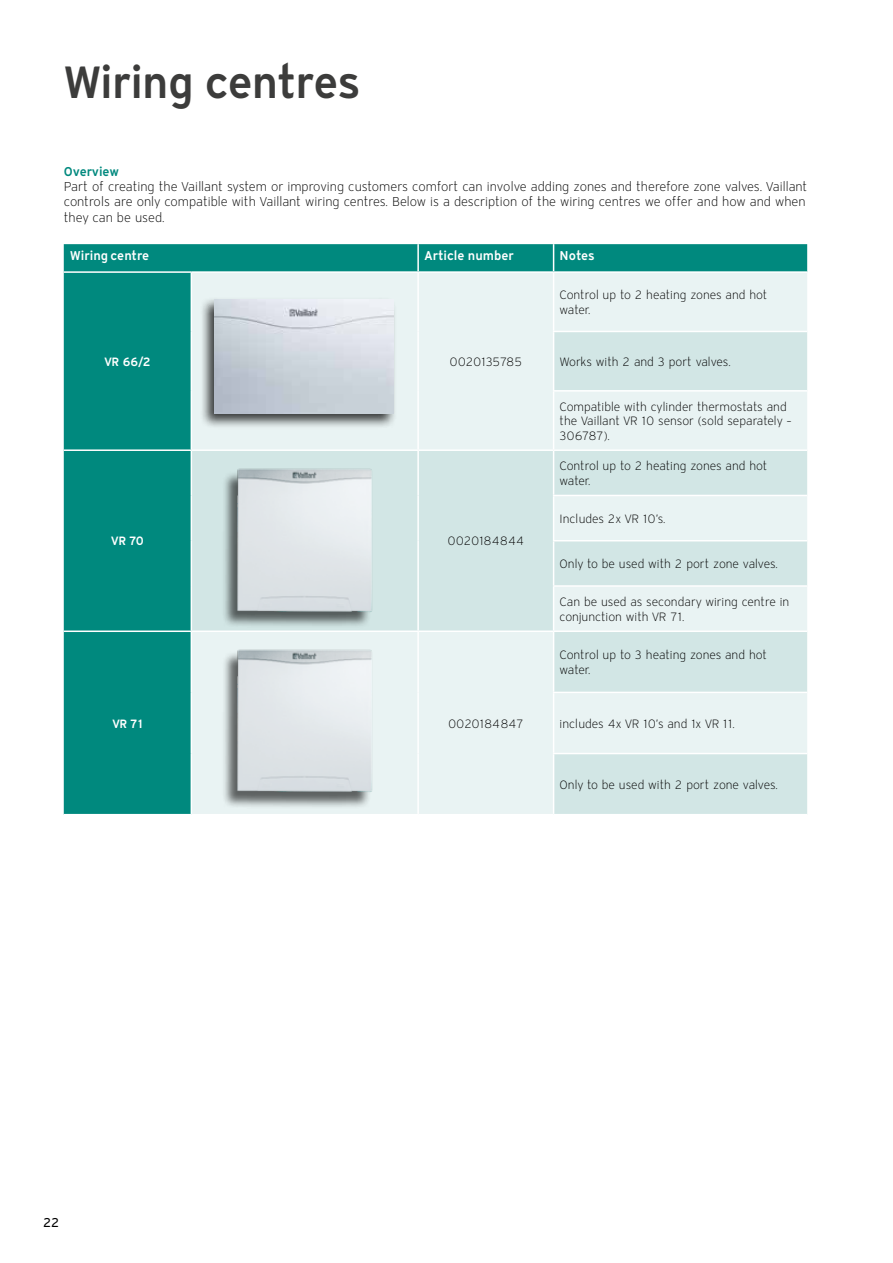
<style>
.page{position:relative;width:893px;height:1263px;background:#fff}
.page>*{position:absolute;margin:0;border:0;box-sizing:border-box;transform-origin:0 0}
.t1{font:600 45px "Vaillant 16";letter-spacing:-.02em;color:#3c3c3b}
.t2{font:300 12.75px/15.3px "Vaillant 16";letter-spacing:-.005em;color:#000}
.t3{font:600 12.75px "Vaillant 16";letter-spacing:-.005em;color:#fff}
.t4{font:600 12.75px "Vaillant 16";letter-spacing:-.005em;color:#00897e}
.t5{font:12.75px "Vaillant 16";color:#000}
.t6{font:300 12px/14.4px "Vaillant 16";letter-spacing:-.005em;color:#000}
.t7{font:600 12px "Vaillant 16";color:#fff}
</style>
<div class="page">
<div style="left:64px;top:273px;width:127px;height:541px;background:#00897e"></div>
<div style="left:192px;top:273px;width:615px;height:58px;background:#e9f3f3"></div>
<svg style="left:192px;top:331px;width:615px;height:483px;background:#deecec"></svg>
<div style="left:64px;top:244px;width:743px;height:27px;background:#00897e"></div>
<hr style="left:417px;top:273px;width:2px;height:58px;background:#fff">
<hr style="left:553px;top:273px;width:1px;height:58px;background:#fff">
<hr style="left:417px;top:331px;width:2px;height:60px;background:#fff">
<hr style="left:553px;top:331px;width:254px;height:1px;background:#fff">
<hr style="left:553px;top:332px;width:1px;height:58px;background:#fff">
<hr style="left:417px;top:391px;width:2px;height:58px;background:#fff">
<hr style="left:553px;top:390px;width:254px;height:2px;background:#fff">
<hr style="left:553px;top:392px;width:1px;height:57px;background:#fff">
<hr style="left:64px;top:449px;width:127px;height:2px;background:#fff">
<hr style="left:64px;top:630px;width:127px;height:2px;background:#fff">
<hr style="left:417px;top:632px;width:2px;height:60px;background:#fff">
<hr style="left:417px;top:692px;width:2px;height:61px;background:#fff">
<hr style="left:553px;top:693px;width:1px;height:60px;background:#fff">
<hr style="left:417px;top:753px;width:2px;height:61px;background:#fff">
<hr style="left:554px;top:449px;width:253px;height:2px;background:#fff">
<hr style="left:553px;top:495px;width:254px;height:1px;background:#fff">
<hr style="left:553px;top:540px;width:254px;height:1px;background:#fff">
<hr style="left:553px;top:585px;width:254px;height:2px;background:#fff">
<hr style="left:553px;top:632px;width:1px;height:60px;background:#fff">
<hr style="left:554px;top:630px;width:253px;height:2px;background:#fff">
<hr style="left:553px;top:692px;width:254px;height:1px;background:#fff">
<hr style="left:553px;top:754px;width:1px;height:60px;background:#fff">
<hr style="left:553px;top:753px;width:254px;height:1px;background:#fff">
<hr style="left:191px;top:449px;width:227px;height:2px;background:#fff">
<hr style="left:418px;top:449px;width:136px;height:2px;background:#fff">
<hr style="left:191px;top:630px;width:227px;height:2px;background:#fff">
<hr style="left:418px;top:630px;width:136px;height:2px;background:#fff">
<hr style="left:417px;top:451px;width:2px;height:44px;background:#fff">
<hr style="left:417px;top:495px;width:2px;height:46px;background:#fff">
<hr style="left:417px;top:541px;width:2px;height:45px;background:#fff">
<hr style="left:417px;top:586px;width:2px;height:44px;background:#fff">
<hr style="left:553px;top:451px;width:1px;height:44px;background:#fff">
<hr style="left:553px;top:496px;width:1px;height:44px;background:#fff">
<hr style="left:553px;top:541px;width:1px;height:44px;background:#fff">
<hr style="left:553px;top:587px;width:1px;height:43px;background:#fff">
<div style="left:199px;top:297px;width:198px;height:132px;background:#000;opacity:.75"></div>
<img style="left:214px;top:300px;width:179px;height:114px">
<div style="left:221px;top:471px;width:150px;height:158px;background:#000;opacity:.6"></div>
<img style="left:231px;top:464px;width:147px;height:154px">
<div style="left:221px;top:652px;width:150px;height:157px;background:#000;opacity:.6"></div>
<img style="left:231px;top:644px;width:147px;height:154px">
<h1 class="t1" style="left:63px;top:52px;width:299px">Wiring centres</h1>
<p class="t4" style="left:64px;top:162px;width:57px">Overview</p>
<p class="t2" style="left:64px;top:179px;width:745px">Part of creating the Vaillant system or improving customers comfort can involve adding zones and therefore zone valves. Vaillant controls are only compatible with Vaillant wiring centres. Below is a description of the wiring centres we offer and how and when they can be used.</p>
<p class="t3" style="left:70px;top:247px;width:81px">Wiring centre</p>
<p class="t3" style="left:424px;top:247px;width:91px">Article number</p>
<p class="t3" style="left:560px;top:247px;width:37px">Notes</p>
<p class="t7" style="left:104px;top:353px;width:48px">VR 66/2</p>
<p class="t6" style="left:450px;top:354px;width:74px">0020135785</p>
<p class="t7" style="left:111px;top:533px;width:34px">VR 70</p>
<p class="t6" style="left:447px;top:534px;width:78px">0020184844</p>
<p class="t7" style="left:112px;top:715px;width:32px">VR 71</p>
<p class="t6" style="left:448px;top:716px;width:77px">0020184847</p>
<p class="t6" style="left:560px;top:288px;width:209px">Control up to 2 heating zones and hot water.</p>
<p class="t6" style="left:560px;top:354px;width:173px">Works with 2 and 3 port valves.</p>
<p class="t6" style="left:560px;top:399px;width:234px">Compatible with cylinder thermostats and the Vaillant VR 10 sensor (sold separately –<br>306787).</p>
<p class="t6" style="left:560px;top:459px;width:209px">Control up to 2 heating zones and hot water.</p>
<p class="t6" style="left:560px;top:511px;width:107px">Includes 2x VR 10’s.</p>
<p class="t6" style="left:560px;top:556px;width:220px">Only to be used with 2 port zone valves.</p>
<p class="t6" style="left:560px;top:595px;width:231px">Can be used as secondary wiring centre in conjunction with VR 71.</p>
<p class="t6" style="left:560px;top:648px;width:209px">Control up to 3 heating zones and hot water.</p>
<p class="t6" style="left:560px;top:716px;width:177px">includes 4x VR 10’s and 1x VR 11.</p>
<p class="t6" style="left:560px;top:777px;width:220px">Only to be used with 2 port zone valves.</p>
<p class="t5" style="left:43px;top:1214px;width:18px">22</p>
</div>
